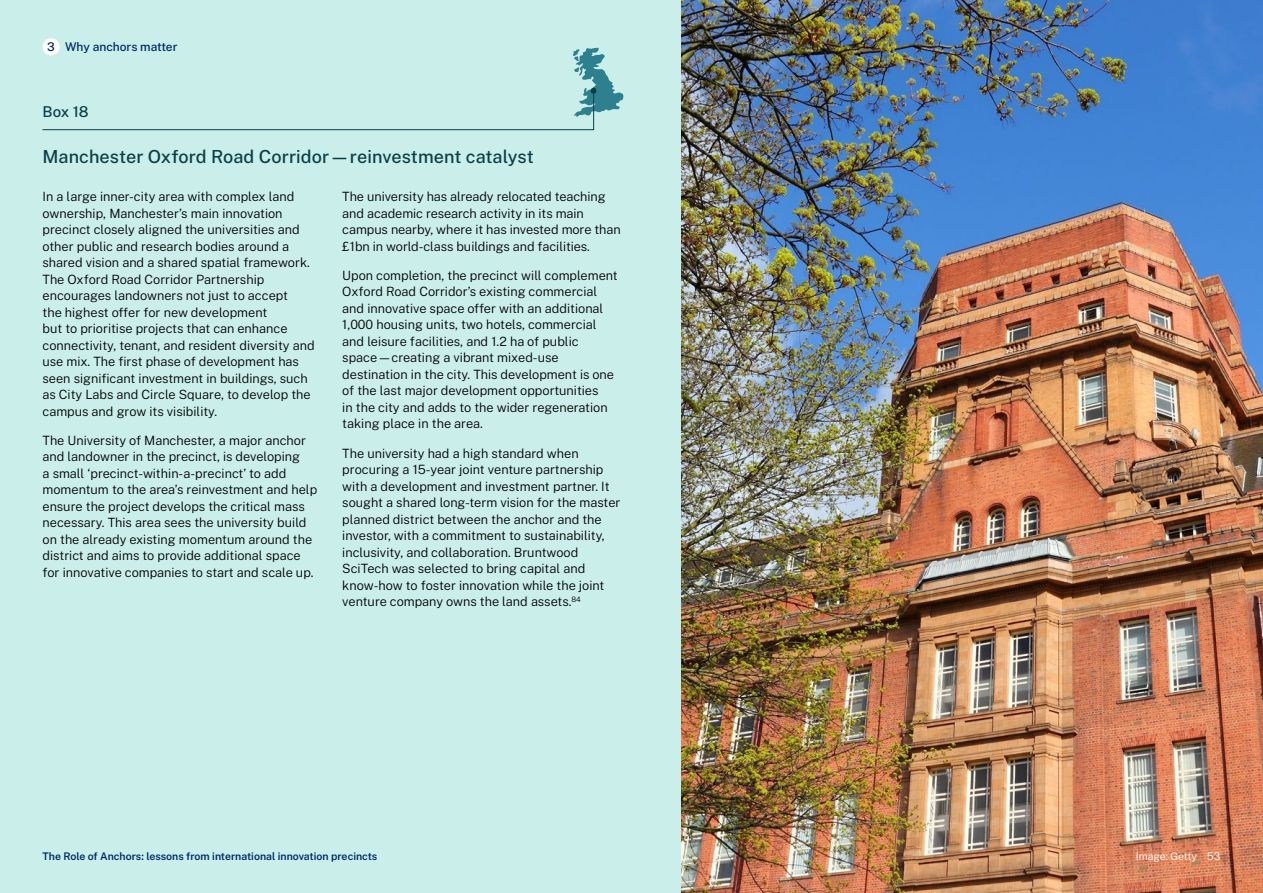
<style>
.page{position:relative;width:1263px;height:893px;background:#fff}
.page>*{position:absolute;margin:0;border:0;box-sizing:border-box;transform-origin:0 0}
.t1{font:500 18px "Public Sans";color:#0b3f47}
.t2{font:500 15px "Public Sans";color:#0b3f47}
.t3{font:300 12.75px/16.5px "Public Sans";color:#000}
.t4{font:500 12px "Public Sans";color:#002664}
.t5{font:600 10.5px "Public Sans";color:#002664}
.t6{font:300 10.5px "Public Sans";color:#fff}
</style>
<div class="page">
<div style="left:0;top:0;width:681px;height:893px;background:#caeeea"></div>
<img style="left:681px;top:0;width:582px;height:893px">
<svg style="left:42px;top:47px;width:582px;height:83px"></svg>
<div style="left:43px;top:38px;width:17px;height:17px;background:#fff;border-radius:50%"></div>
<p class="t4" style="left:47px;top:39px;width:9px">3</p>
<p class="t4" style="left:65px;top:39px;width:114px">Why anchors matter</p>
<p class="t2" style="left:43px;top:102px;width:48px">Box 18</p>
<h1 class="t1" style="left:43px;top:145px;width:493px">Manchester Oxford Road Corridor—reinvestment catalyst</h1>
<p class="t3" style="left:43px;top:188px;width:274px">In a large inner-city area with complex land ownership, Manchester’s main innovation precinct closely aligned the universities and other public and research bodies around a shared vision and a shared spatial framework.<br>The Oxford Road Corridor Partnership encourages landowners not just to accept<br>the highest offer for new development<br>but to prioritise projects that can enhance connectivity, tenant, and resident diversity and use mix. The first phase of development has seen significant investment in buildings, such as City Labs and Circle Square, to develop the campus and grow its visibility.</p>
<p class="t3" style="left:43px;top:432px;width:276px">The University of Manchester, a major anchor and landowner in the precinct, is developing<br>a small ‘precinct-within-a-precinct’ to add momentum to the area’s reinvestment and help ensure the project develops the critical mass necessary. This area sees the university build on the already existing momentum around the district and aims to provide additional space for innovative companies to start and scale up.</p>
<p class="t3" style="left:342px;top:188px;width:280px">The university has already relocated teaching and academic research activity in its main campus nearby, where it has invested more than £1bn in world-class buildings and facilities.</p>
<p class="t3" style="left:342px;top:267px;width:277px">Upon completion, the precinct will complement Oxford Road Corridor’s existing commercial and innovative space offer with an additional 1,000 housing units, two hotels, commercial and leisure facilities, and 1.2 ha of public space—creating a vibrant mixed-use destination in the city. This development is one of the last major development opportunities<br>in the city and adds to the wider regeneration taking place in the area.</p>
<p class="t3" style="left:342px;top:444px;width:280px">The university had a high standard when procuring a 15-year joint venture partnership with a development and investment partner. It sought a shared long-term vision for the master planned district between the anchor and the investor, with a commitment to sustainability, inclusivity, and collaboration. Bruntwood SciTech was selected to bring capital and know-how to foster innovation while the joint venture company owns the land assets.<sup>84</sup></p>
<p class="t6" style="left:1136px;top:849px;width:62px">Image: Getty</p>
<p class="t5" style="left:43px;top:850px;width:336px">The Role of Anchors: lessons from international innovation precincts</p>
<p class="t6" style="left:1207px;top:850px;width:15px">53</p>
</div>
